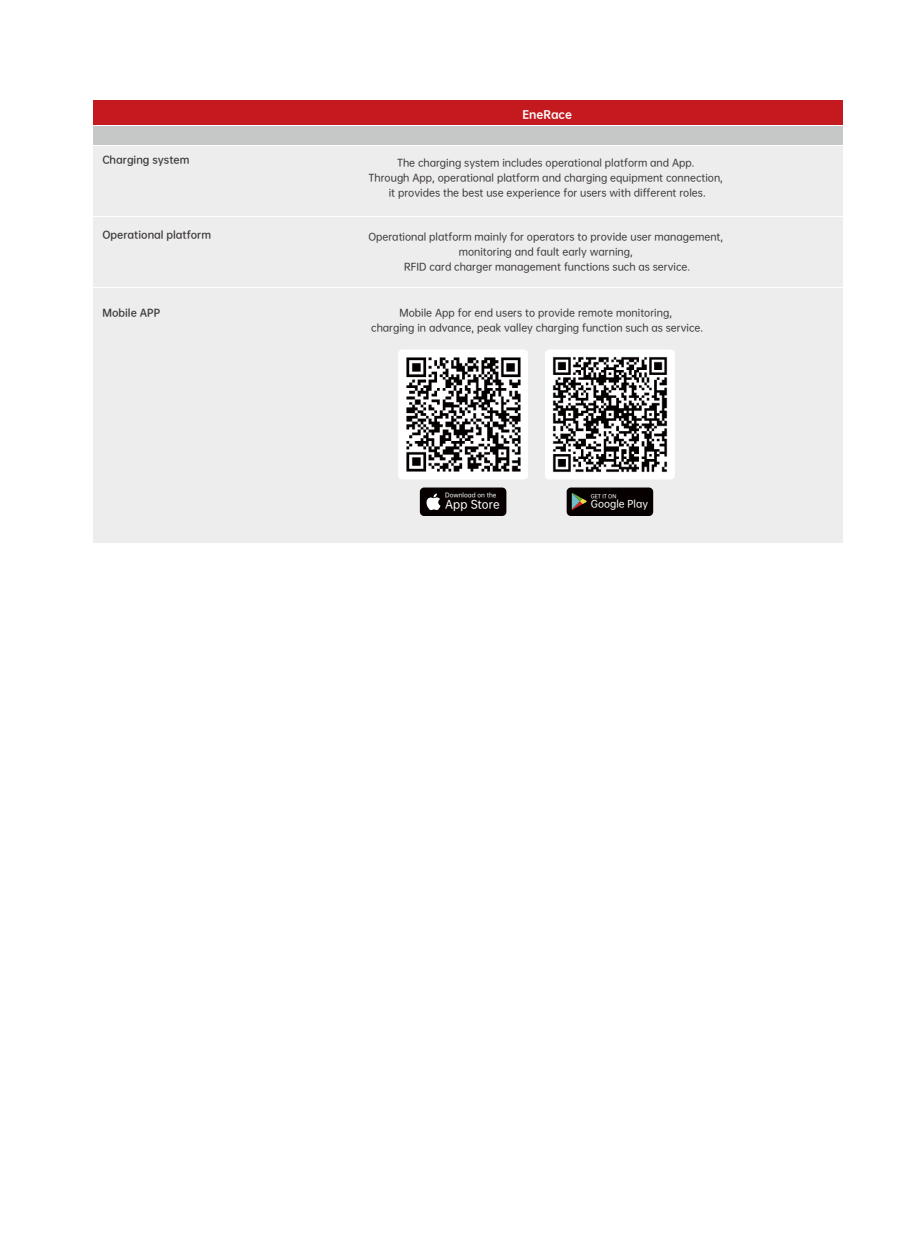
<style>
.page{position:relative;width:915px;height:1234px;background:#fff}
.page>*{position:absolute;margin:0;border:0;box-sizing:border-box;transform-origin:0 0}
.t1{font:10.95px "OPPO Sans M";color:#fff}
.t2{font:10.5px "OPPO Sans H";color:#fffdfd}
.t3{font:9.75px/15px "OPPO Sans M";color:#3d3a39;text-align:center}
.t4{font:9.75px "OPPO Sans B";color:#3d3a39}
.t5{font:9.6px "OPPO Sans M";color:#fff}
.t6{font:6px "OPPO Sans M";color:#fff}
.t7{font:5.25px "OPPO Sans M";color:#fff}
</style>
<div class="page">
<div style="left:93px;top:100px;width:169px;height:25px;background:#c4191e"></div>
<div style="left:93px;top:126px;width:169px;height:19px;background:#c6c8c8"></div>
<div style="left:93px;top:146px;width:169px;height:70px;background:#eeedee"></div>
<div style="left:263px;top:100px;width:579px;height:25px;background:#c4191e"></div>
<div style="left:263px;top:126px;width:579px;height:19px;background:#c6c8c8"></div>
<div style="left:263px;top:146px;width:579px;height:70px;background:#eeedee"></div>
<div style="left:263px;top:217px;width:579px;height:70px;background:#eeedee"></div>
<div style="left:93px;top:217px;width:169px;height:70px;background:#eeedee"></div>
<div style="left:93px;top:289px;width:169px;height:254px;background:#eeedee"></div>
<div style="left:263px;top:289px;width:579px;height:254px;background:#eeedee"></div>
<div style="left:398px;top:349px;width:130px;height:130px;background:#fff;border-radius:4px"></div>
<div style="left:419px;top:487px;width:87px;height:29px;background:#060001;border-radius:4px"></div>
<svg style="left:426px;top:493px;width:14px;height:17px"></svg>
<img style="left:406px;top:357px;width:115px;height:115px">
<div style="left:544px;top:349px;width:130px;height:130px;background:#fff;border-radius:4px"></div>
<img style="left:552px;top:356px;width:116px;height:117px">
<div style="left:566px;top:487px;width:87px;height:29px;background:#060001;border-radius:4px"></div>
<svg style="left:571px;top:493px;width:15px;height:17px"></svg>
<p class="t2" style="left:522px;top:105px;width:51px">EneRace</p>
<p class="t4" style="left:102px;top:152px;width:88px">Charging system</p>
<p class="t3" style="left:368px;top:155px;width:356px">The charging system includes operational platform and App.<br>Through App, operational platform and charging equipment connection, it provides the best use experience for users with different roles.</p>
<p class="t4" style="left:102px;top:226px;width:110px">Operational platform</p>
<p class="t3" style="left:368px;top:229px;width:356px">Operational platform mainly for operators to provide user management, monitoring and fault early warning,<br>RFID card charger management functions such as service.</p>
<p class="t4" style="left:102px;top:304px;width:59px">Mobile APP</p>
<p class="t3" style="left:371px;top:304px;width:333px">Mobile App for end users to provide remote monitoring,<br>charging in advance, peak valley charging function such as service.</p>
<p class="t6" style="left:445px;top:490px;width:53px">Download on the</p>
<p class="t1" style="left:445px;top:495px;width:56px">App Store</p>
<p class="t7" style="left:590px;top:491px;width:27px">GET IT ON</p>
<p class="t5" style="left:590px;top:496px;width:59px">Google Play</p>
</div>
